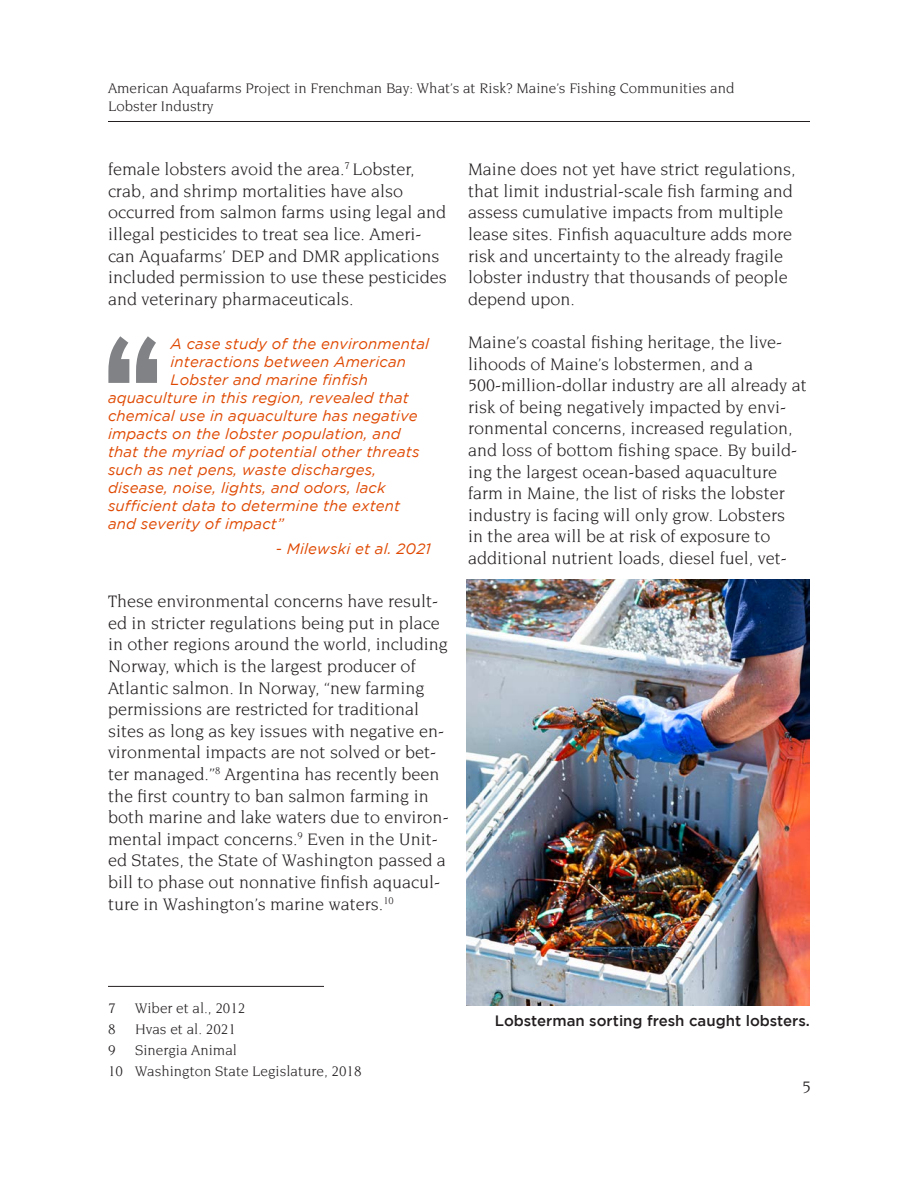
<style>
.page{position:relative;width:918px;height:1188px;background:#fff}
.page>*{position:absolute;margin:0;border:0;box-sizing:border-box;transform-origin:0 0}
.Normal__Web{font:18px/21.6px "Novarese Std";color:#231f20}
.quote{font:italic 15px "Gotham";letter-spacing:.01em;color:#df4801}
.Footnote{font:15px/18px "Novarese Std";color:#231f20}
.t1{font:500 15px "Gotham";color:#231f20}
</style>
<div class="page">
<hr style="left:108px;top:121px;width:702px;height:1px;background:#231f20">
<hr style="left:108px;top:986px;width:216px;height:1px;background:#231f20">
<svg style="left:108px;top:336px;width:49px;height:47px"></svg>
<img style="left:467px;top:580px;width:343px;height:425px">
<p class="Footnote" style="left:108px;top:79px;width:628px">American Aquafarms Project in Frenchman Bay: What’s at Risk? Maine’s Fishing Communities and<br>Lobster Industry</p>
<p class="Normal__Web" style="left:108px;top:158px;width:340px">female lobsters avoid the area.<sup>7</sup> Lobster, crab, and shrimp mortalities have also occurred from salmon farms using legal and illegal pesticides to treat sea lice. Ameri&shy;can Aquafarms’ DEP and DMR applications included permission to use these pesticides and veterinary pharmaceuticals.</p>
<p class="quote" style="left:171px;top:335px;width:260px">A case study of the environmental</p>
<p class="quote" style="left:171px;top:353px;width:237px">interactions between American</p>
<p class="quote" style="left:171px;top:371px;width:199px">Lobster and marine finfish</p>
<p class="quote" style="left:108px;top:389px;width:302px">aquaculture in this region, revealed that</p>
<p class="quote" style="left:108px;top:407px;width:311px">chemical use in aquaculture has negative</p>
<p class="quote" style="left:108px;top:425px;width:294px">impacts on the lobster population, and</p>
<p class="quote" style="left:108px;top:443px;width:313px">that the myriad of potential other threats</p>
<p class="quote" style="left:108px;top:461px;width:270px">such as net pens, waste discharges,</p>
<p class="quote" style="left:108px;top:479px;width:279px">disease, noise, lights, and odors, lack</p>
<p class="quote" style="left:108px;top:497px;width:294px">sufficient data to determine the extent</p>
<p class="quote" style="left:108px;top:515px;width:177px">and severity of impact”</p>
<p class="quote" style="left:276px;top:540px;width:156px">- Milewski et al. 2021</p>
<p class="Normal__Web" style="left:108px;top:590px;width:342px">These environmental concerns have result&shy;ed in stricter regulations being put in place in other regions around the world, including Norway, which is the largest producer of Atlantic salmon. In Norway, “new farming permissions are restricted for traditional sites as long as key issues with negative en&shy;vironmental impacts are not solved or bet&shy;ter managed.”<sup>8</sup> Argentina has recently been the first country to ban salmon farming in both marine and lake waters due to environ&shy;mental impact concerns.<sup>9</sup> Even in the Unit&shy;ed States, the State of Washington passed a bill to phase out nonnative finfish aquacul&shy;ture in Washington’s marine waters.<sup>10</sup></p>
<p class="Normal__Web" style="left:468px;top:158px;width:329px">Maine does not yet have strict regulations, that limit industrial-scale fish farming and assess cumulative impacts from multiple lease sites. Finfish aquaculture adds more risk and uncertainty to the already fragile lobster industry that thousands of people depend upon.</p>
<p class="Normal__Web" style="left:468px;top:331px;width:340px">Maine’s coastal fishing heritage, the live&shy;lihoods of Maine’s lobstermen, and a 500-million-dollar industry are all already at risk of being negatively impacted by envi&shy;ronmental concerns, increased regulation, and loss of bottom fishing space. By build&shy;ing the largest ocean-based aquaculture farm in Maine, the list of risks the lobster industry is facing will only grow. Lobsters<br>in the area will be at risk of exposure to additional nutrient loads, diesel fuel, vet-</p>
<p class="Footnote" style="left:108px;top:999px;width:9px">7</p>
<p class="Footnote" style="left:135px;top:999px;width:112px">Wiber et al., 2012</p>
<p class="Footnote" style="left:108px;top:1020px;width:9px">8</p>
<p class="Footnote" style="left:135px;top:1020px;width:102px">Hvas et al. 2021</p>
<p class="Footnote" style="left:108px;top:1041px;width:9px">9</p>
<p class="Footnote" style="left:135px;top:1041px;width:104px">Sinergia Animal</p>
<p class="Footnote" style="left:108px;top:1061px;width:255px">10 Washington State Legislature, 2018</p>
<p class="t1" style="left:495px;top:1012px;width:317px">Lobsterman sorting fresh caught lobsters.</p>
<p class="Normal__Web" style="left:802px;top:1076px;width:10px">5</p>
</div>
